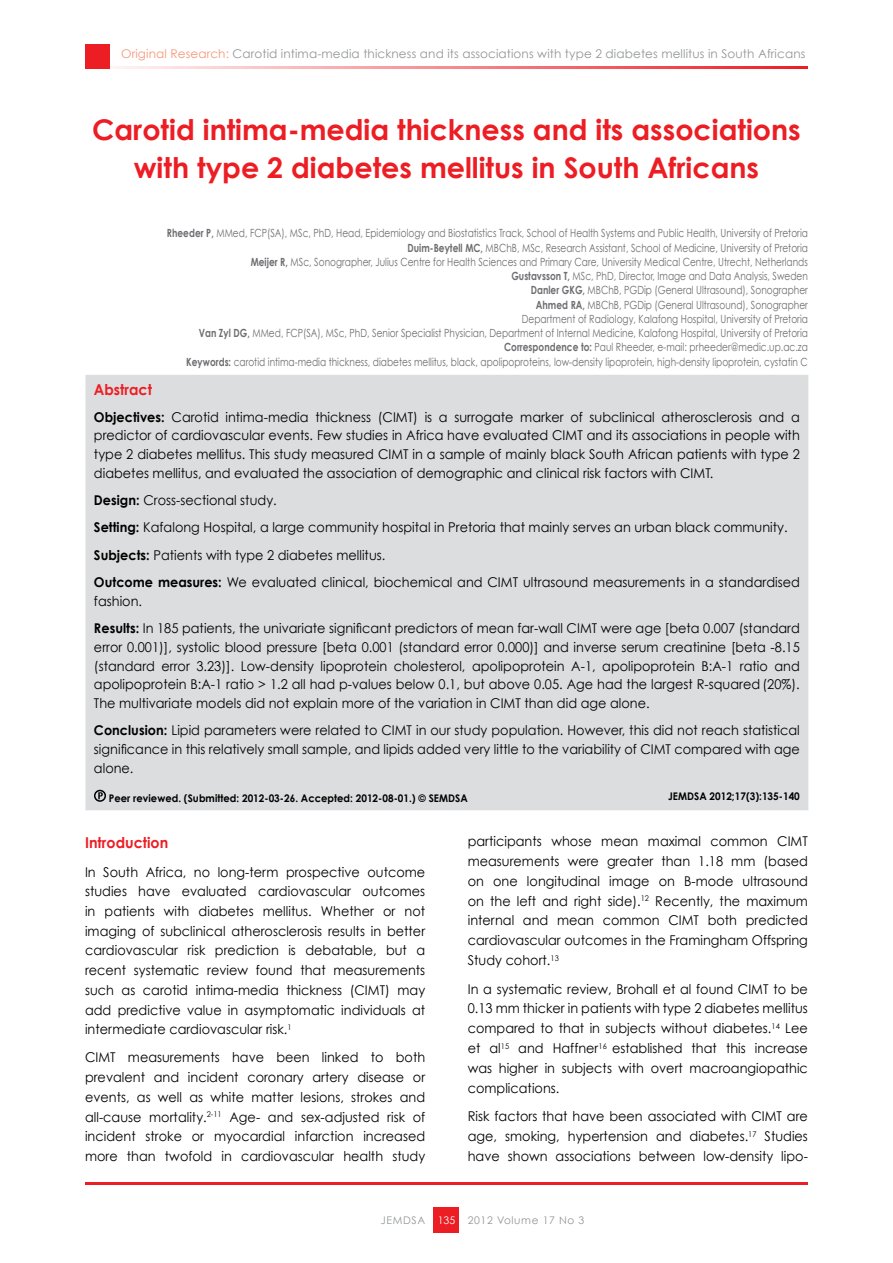
<style>
.page{position:relative;width:893px;height:1263px;background:#fff}
.page>*{position:absolute;margin:0;border:0;box-sizing:border-box;transform-origin:0 0}
.t1{font:700 28.5px/37.5px "Century Gothic";color:#ed1d24;text-align:center}
.t2{font:700 15px "Century Gothic";color:#ed1d24;scale:.95 1}
.t3{font:13.5px/19.6px "Century Gothic";color:#000;text-align:justify;scale:.95 1}
.t4{font:12px "Century Gothic";letter-spacing:.01em;color:#939598}
.t5{font:11.25px/14.2px "Century Gothic";color:#6d6e71;text-align:right;scale:.8 1}
.t6{font:700 10.5px "Century Gothic";color:#000;scale:.95 1}
.t7{font:10.5px "Century Gothic";letter-spacing:.06em;color:#939598}
.s1{color:#f79679}
.s2{font-weight:700}
.s3{color:#fff}
</style>
<div class="page">
<hr style="left:85px;top:66px;width:723px;height:2px;background:#ed1d24">
<div style="left:85px;top:44px;width:24px;height:24px;background:#ed1d24"></div>
<div style="left:434px;top:1208px;width:25px;height:25px;background:#ed1d24"></div>
<hr style="left:85px;top:1182px;width:723px;height:2px;background:#ed1d24">
<div style="left:85px;top:375px;width:723px;height:435px;background:#dcddde"></div>
<div style="left:94px;top:790px;width:12px;height:12px;border:2px solid #000;border-radius:50%"></div>
<svg style="left:98px;top:792px;width:5px;height:7px"></svg>
<p class="t4" style="left:121px;top:47px;width:686px"><span class="s1">Original Research:</span> Carotid intima-media thickness and its associations with type 2 diabetes mellitus in South Africans</p>
<h1 class="t1" style="left:92px;top:111px;width:710px">Carotid intima-media thickness and its associations with type 2 diabetes mellitus in South Africans</h1>
<p class="t5" style="left:167px;top:226px;width:803px"><span class="s2">Rheeder P,</span> MMed, FCP(SA), MSc, PhD, Head, Epidemiology and Biostatistics Track, School of Health Systems and Public Health, University of Pretoria <span class="s2">Duim-Beytell MC,</span> MBChB, MSc, Research Assistant, School of Medicine, University of Pretoria<br><span class="s2">Meijer R,</span> MSc, Sonographer, Julius Centre for Health Sciences and Primary Care, University Medical Centre, Utrecht, Netherlands<br><span class="s2">Gustavsson T,</span> MSc, PhD, Director, Image and Data Analysis, Sweden<br><span class="s2">Danler GKG,</span> MBChB, PGDip (General Ultrasound), Sonographer<br><span class="s2">Ahmed RA,</span> MBChB, PGDip (General Ultrasound), Sonographer<br>Department of Radiology, Kalafong Hospital, University of Pretoria<br><span class="s2">Van Zyl DG,</span> MMed, FCP(SA), MSc, PhD, Senior Specialist Physician, Department of Internal Medicine, Kalafong Hospital, University of Pretoria <span class="s2">Correspondence to:</span> Paul Rheeder, e-mail: prheeder@medic.up.ac.za<br><span class="s2">Keywords:</span> carotid intima-media thickness, diabetes mellitus, black, apolipoproteins, low-density lipoprotein, high-density lipoprotein, cystatin C</p>
<p class="t2" style="left:94px;top:380px;width:63px">Abstract</p>
<p class="t3" style="left:94px;top:407px;width:745px;line-height:18.8px"><span class="s2">Objectives:</span> Carotid intima-media thickness (CIMT) is a surrogate marker of subclinical atherosclerosis and a predictor of cardiovascular events. Few studies in Africa have evaluated CIMT and its associations in people with type 2 diabetes mellitus. This study measured CIMT in a sample of mainly black South African patients with type 2 diabetes mellitus, and evaluated the association of demographic and clinical risk factors with CIMT.</p>
<p class="t3" style="left:94px;top:486px;width:744px;line-height:27.3px;text-align:left"><span class="s2">Design:</span> Cross-sectional study.<br><span class="s2">Setting:</span> Kafalong Hospital, a large community hospital in Pretoria that mainly serves an urban black community.<br><span class="s2">Subjects:</span> Patients with type 2 diabetes mellitus.<br><span class="s2">Outcome measures:</span> We evaluated clinical, biochemical and CIMT ultrasound measurements in a standardised</p>
<p class="t3" style="left:94px;top:587px;width:744px;line-height:27.3px">fashion.<br><span class="s2">Results:</span> In 185 patients, the univariate significant predictors of mean far-wall CIMT were age [beta 0.007 (standard</p>
<p class="t3" style="left:94px;top:637px;width:745px;line-height:18.8px">error 0.001)], systolic blood pressure [beta 0.001 (standard error 0.000)] and inverse serum creatinine [beta -8.15 (standard error 3.23)]. Low-density lipoprotein cholesterol, apolipoprotein A-1, apolipoprotein B:A-1 ratio and apolipoprotein B:A-1 ratio &gt; 1.2 all had p-values below 0.1, but above 0.05. Age had the largest R-squared (20%).<br>The multivariate models did not explain more of the variation in CIMT than did age alone.</p>
<p class="t3" style="left:94px;top:721px;width:744px;line-height:18.8px"><span class="s2">Conclusion:</span> Lipid parameters were related to CIMT in our study population. However, this did not reach statistical significance in this relatively small sample, and lipids added very little to the variability of CIMT compared with age alone.</p>
<p class="t6" style="left:109px;top:791px;width:379px">Peer reviewed. (Submitted: 2012-03-26. Accepted: 2012-08-01.) © SEMDSA</p>
<p class="t6" style="left:668px;top:789px;width:140px">JEMDSA 2012;17(3):135-140</p>
<p class="t2" style="left:85px;top:833px;width:89px">Introduction</p>
<p class="t3" style="left:85px;top:862px;width:360px">In South Africa, no long-term prospective outcome studies have evaluated cardiovascular outcomes in patients with diabetes mellitus. Whether or not imaging of subclinical atherosclerosis results in better cardiovascular risk prediction is debatable, but a recent systematic review found that measurements such as carotid intima-media thickness (CIMT) may add predictive value in asymptomatic individuals at intermediate cardiovascular risk.<sup>1</sup></p>
<p class="t3" style="left:85px;top:1047px;width:360px">CIMT measurements have been linked to both prevalent and incident coronary artery disease or events, as well as white matter lesions, strokes and all-cause mortality.<sup>2-11</sup> Age- and sex-adjusted risk of incident stroke or myocardial infarction increased more than twofold in cardiovascular health study</p>
<p class="t3" style="left:468px;top:831px;width:360px">participants whose mean maximal common CIMT measurements were greater than 1.18 mm (based on one longitudinal image on B-mode ultrasound on the left and right side).<sup>12</sup> Recently, the maximum internal and mean common CIMT both predicted cardiovascular outcomes in the Framingham Offspring Study cohort.<sup>13</sup></p>
<p class="t3" style="left:468px;top:978px;width:360px">In a systematic review, Brohall et al found CIMT to be 0.13 mm thicker in patients with type 2 diabetes mellitus compared to that in subjects without diabetes.<sup>14</sup> Lee et al<sup>15</sup> and Haffner<sup>16</sup> established that this increase was higher in subjects with overt macroangiopathic complications.</p>
<p class="t3" style="left:468px;top:1106px;width:360px">Risk factors that have been associated with CIMT are age, smoking, hypertension and diabetes.<sup>17</sup> Studies have shown associations between low-density lipo-</p>
<p class="t7" style="left:381px;top:1214px;width:205px">JEMDSA <span class="s3">135</span> 2012 Volume 17 No 3</p>
</div>
